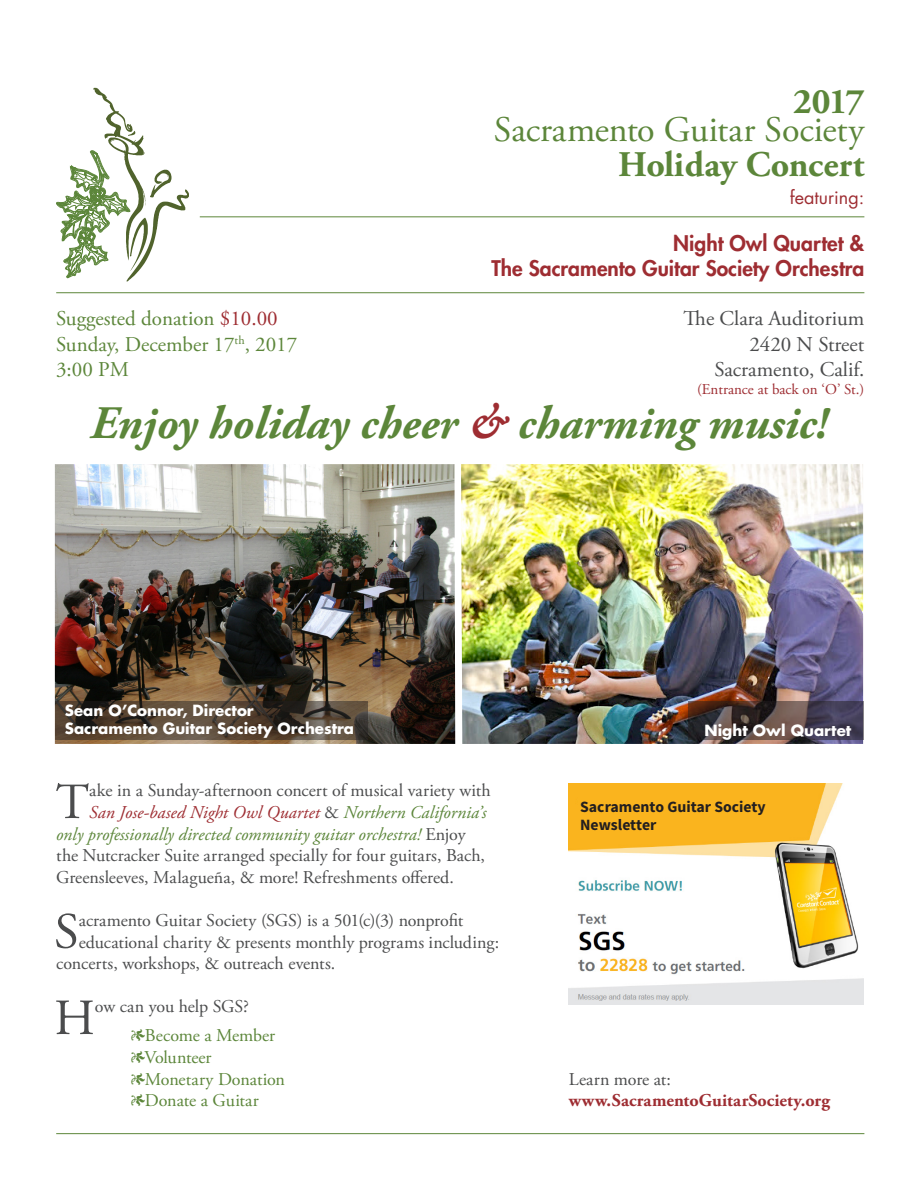
<style>
.page{position:relative;width:918px;height:1188px;background:#fff}
.page>*{position:absolute;margin:0;border:0;box-sizing:border-box;transform-origin:0 0}
.t1{font:50.55px "Adobe Garamond Pro";color:#4b4c4d}
.t2{font:italic 700 46.5px "Adobe Garamond Pro";color:#5c863a}
.t3{font:36px "Adobe Garamond Pro";letter-spacing:-.005em;color:#5c863a}
.t4{font:700 36px "Adobe Garamond Pro";letter-spacing:-.01em;color:#5c863a}
.t5{font:21px "Adobe Garamond Pro";color:#5c863a}
.t6{font:800 21px "Futura Std";color:#9e2d32}
.t7{font:21px "Adobe Garamond Pro";color:#4b4c4d}
.t8{font:18px "Adobe Garamond Pro";color:#4b4c4d}
.t9{font:italic 18px "Adobe Garamond Pro";color:#5c863a}
.t10{font:18px/21.6px "Adobe Garamond Pro";letter-spacing:-.005em;color:#5c863a}
.t11{font:italic 18px "Adobe Garamond Pro";color:#9e2d32}
.t12{font:700 18px "Adobe Garamond Pro";letter-spacing:.005em;color:#9e2d32}
.t13{font:18px "Futura Std";color:#9e2d32}
.t14{font:700 15.75px "Source Sans Pro";color:#231f20}
.t15{font:700 15px "Futura Std";color:#fff}
.t16{font:15px "Adobe Garamond Pro";color:#9e2d32}
.s1{color:#9e2d32}
.s2{font-style:normal;color:#4b4c4d}
.s3{color:#5c863a}
</style>
<div class="page">
<img style="left:55px;top:464px;width:400px;height:280px">
<img style="left:461px;top:464px;width:402px;height:280px">
<svg style="left:688px;top:701px;width:176px;height:38px;background:#4b3e42"></svg>
<svg style="left:55px;top:701px;width:313px;height:38px;background:#4f4133"></svg>
<svg style="left:56px;top:88px;width:133px;height:206px"></svg>
<hr style="left:200px;top:216px;width:664px;height:1px;background:#5c863a">
<hr style="left:56px;top:292px;width:808px;height:1px;background:#5c863a">
<hr style="left:56px;top:1133px;width:808px;height:1px;background:#5c863a">
<img style="left:569px;top:783px;width:294px;height:221px">
<div style="left:578px;top:790px;width:228px;height:54px;background:#fab41e"></div>
<p class="t4" style="left:793px;top:81px;width:73px">2017</p>
<p class="t3" style="left:494px;top:108px;width:372px">Sacramento Guitar Society</p>
<p class="t4" style="left:618px;top:144px;width:248px">Holiday Concert</p>
<p class="t13" style="left:790px;top:186px;width:76px">featuring:</p>
<p class="t6" style="left:673px;top:230px;width:193px">Night Owl Quartet &amp;</p>
<p class="t6" style="left:491px;top:255px;width:374px">The Sacramento Guitar Society Orchestra</p>
<p class="t5" style="left:56px;top:306px;width:223px">Suggested donation <span class="s1">$10.00</span></p>
<p class="t5" style="left:56px;top:331px;width:243px">Sunday, December 17<sup>th</sup>, 2017</p>
<p class="t5" style="left:56px;top:357px;width:74px">3:00 PM</p>
<p class="t7" style="left:684px;top:306px;width:182px">The Clara Auditorium</p>
<p class="t7" style="left:749px;top:331px;width:116px">2420 N Street</p>
<p class="t7" style="left:714px;top:357px;width:152px">Sacramento, Calif.</p>
<p class="t16" style="left:697px;top:380px;width:169px">(Entrance at back on ‘O’ St.)</p>
<p class="t2" style="left:90px;top:396px;width:739px">Enjoy holiday cheer <span class="s1">&amp;</span> charming music!</p>
<p class="t15" style="left:65px;top:701px;width:190px">Sean O’Connor, Director</p>
<p class="t15" style="left:65px;top:719px;width:291px">Sacramento Guitar Society Orchestra</p>
<p class="t1" style="left:56px;top:772px;width:35px">T</p>
<p class="t8" style="left:89px;top:780px;width:403px">ake in a Sunday-afternoon concert of musical variety with</p>
<p class="t11" style="left:89px;top:802px;width:399px">San Jose-based Night Owl Quartet <span class="s2">&amp;</span> <span class="s3">Northern California’s</span></p>
<p class="t9" style="left:56px;top:823px;width:411px">only professionally directed community guitar orchestra! <span class="s2">Enjoy</span></p>
<p class="t8" style="left:56px;top:845px;width:430px">the Nutcracker Suite arranged specially for four guitars, Bach,</p>
<p class="t8" style="left:56px;top:866px;width:399px">Greensleeves, Malagueña, &amp; more! Refreshments offered.</p>
<p class="t1" style="left:54px;top:901px;width:26px">S</p>
<p class="t8" style="left:79px;top:910px;width:386px">acramento Guitar Society (SGS) is a 501(c)(3) nonprofit</p>
<p class="t8" style="left:79px;top:931px;width:422px">educational charity &amp; presents monthly programs including:</p>
<p class="t8" style="left:56px;top:953px;width:281px">concerts, workshops, &amp; outreach events.</p>
<p class="t1" style="left:54px;top:988px;width:42px">H</p>
<p class="t8" style="left:95px;top:996px;width:156px">ow can you help SGS?</p>
<p class="t10" style="left:130px;top:1026px;width:147px">1Become a Member<br>1Volunteer</p>
<p class="t10" style="left:130px;top:1069px;width:157px">1Monetary Donation</p>
<p class="t10" style="left:130px;top:1090px;width:130px">1Donate a Guitar</p>
<p class="t15" style="left:705px;top:720px;width:148px">Night Owl Quartet</p>
<p class="t14" style="left:580px;top:797px;width:187px">Sacramento Guitar Society</p>
<p class="t14" style="left:580px;top:815px;width:78px">Newsletter</p>
<p class="t8" style="left:569px;top:1068px;width:104px">Learn more at:</p>
<p class="t12" style="left:569px;top:1090px;width:263px">www.SacramentoGuitarSociety.org</p>
</div>
